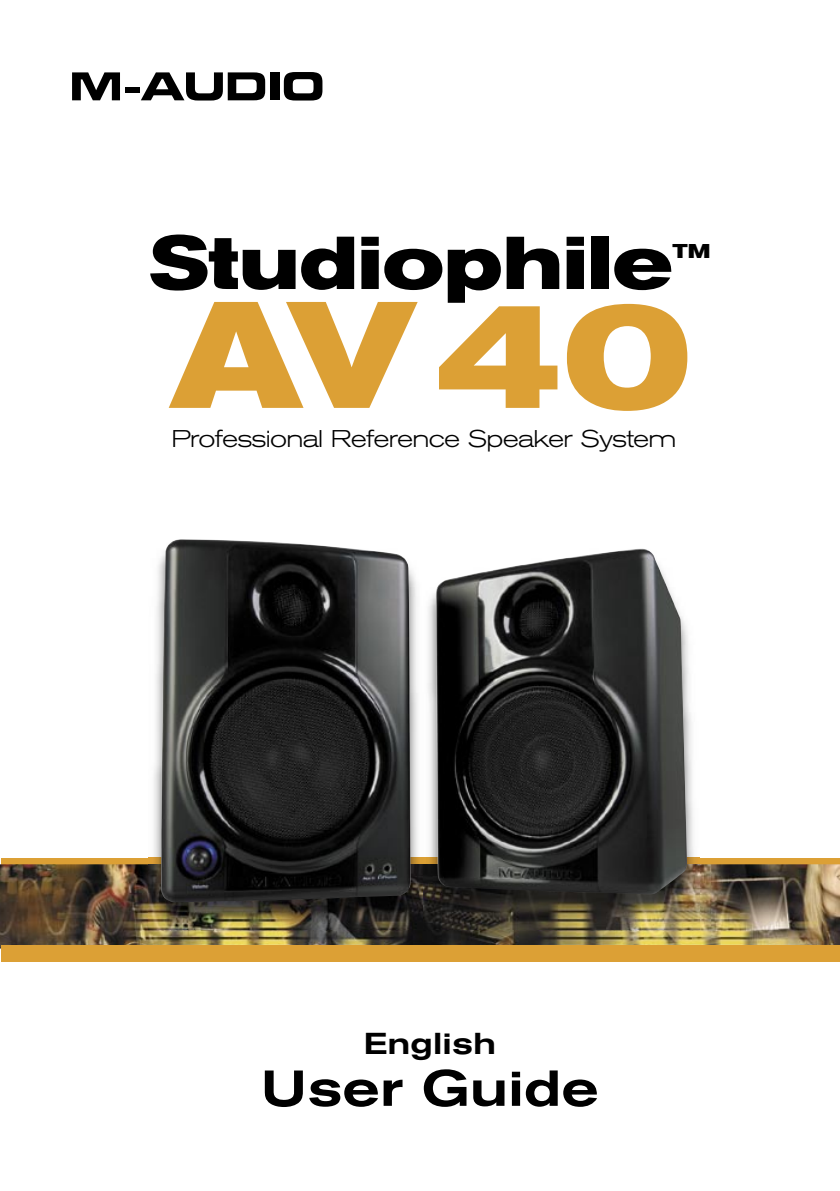
<style>
.page{position:relative;width:840px;height:1191px;background:#fff}
.page>*{position:absolute;margin:0;border:0;box-sizing:border-box;transform-origin:0 0}
.t1{font:700 expanded 150px "Akzidenz Grotesk BE";color:#dca035}
.t2{font:700 expanded 74px "Akzidenz Grotesk BE";color:#000}
.t3{font:500 expanded 50px "Akzidenz Grotesk BE";color:#000}
.t4{font:500 expanded 30px "Akzidenz Grotesk BE";color:#000}
.t5{font:300 expanded 24px "Akzidenz Grotesk BE";letter-spacing:-.03em;color:#000}
.t6{font:700 expanded 19.8px "Akzidenz Grotesk BE";color:#000}
</style>
<div class="page">
<div style="left:1px;top:858px;width:838px;height:16px;background:#dca035"></div>
<img style="left:0;top:864px;width:839px;height:84px">
<svg style="left:72px;top:72px;width:251px;height:29px"></svg>
<img style="left:148px;top:559px;width:551px;height:370px">
<img style="left:161px;top:539px;width:525px;height:363px">
<div style="left:1px;top:945px;width:838px;height:17px;background:#dca035"></div>
<h2 class="t2" style="left:149px;top:220px;width:524px">Studiophile</h2>
<p class="t6" style="left:672px;top:239px;width:39px">TM</p>
<h1 class="t1" style="left:169px;top:269px;width:524px">AV 40</h1>
<p class="t5" style="left:171px;top:425px;width:506px">Professional Reference Speaker System</p>
<p class="t4" style="left:363px;top:1026px;width:134px">English</p>
<h3 class="t3" style="left:261px;top:1059px;width:339px">User Guide</h3>
</div>
